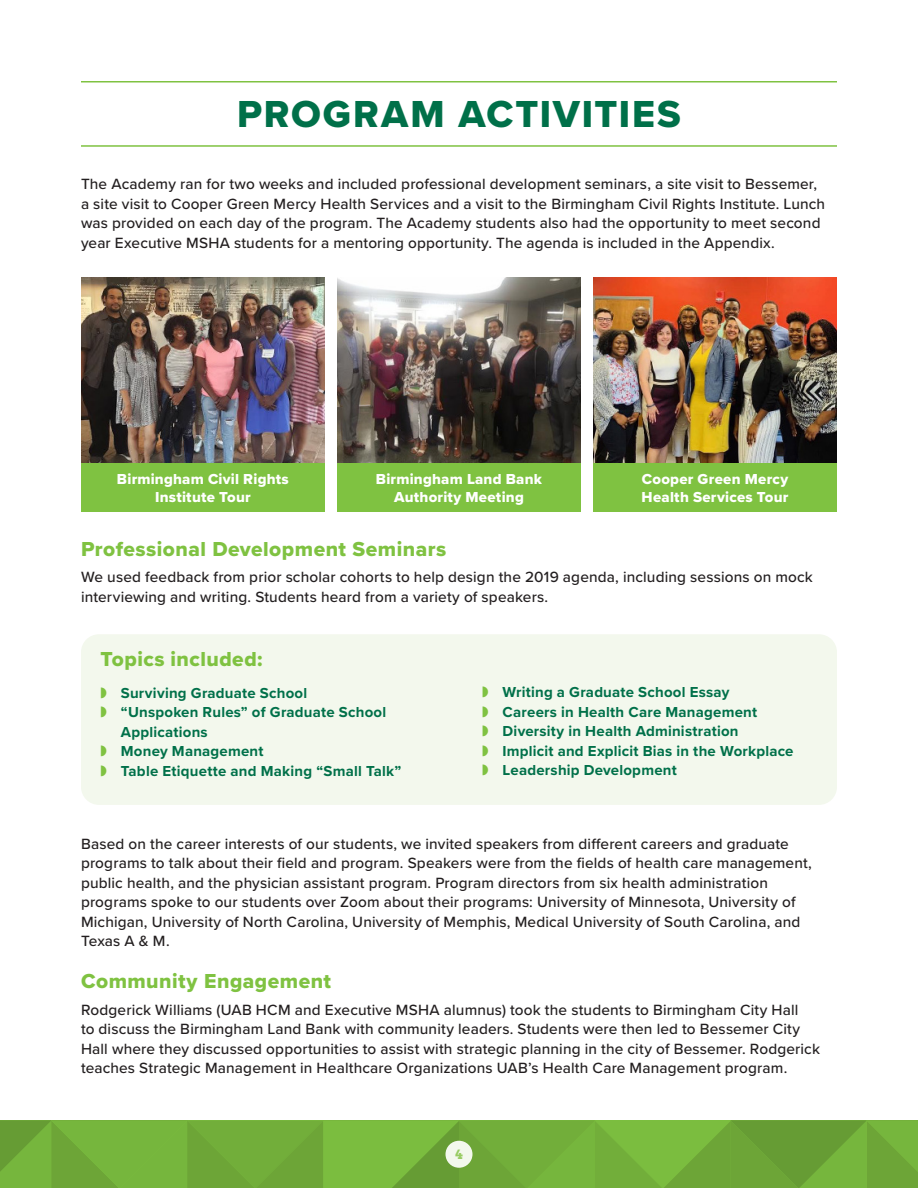
<style>
.page{position:relative;width:918px;height:1188px;background:#fff}
.page>*{position:absolute;margin:0;border:0;box-sizing:border-box;transform-origin:0 0}
._2-BODY-Intro-PNova{font:39px "Proxima Nova Extrabld";letter-spacing:.045em;color:#007049}
._2-BODY-Intro-PNova-2{font:21px "Proxima Nova Extrabld";letter-spacing:.025em;color:#7fc241}
._2-BODY-Intro-PNova-3{font:500 15.3px/19.5px "Proxima Nova";letter-spacing:.01em;color:#231f20}
.Bullets{font:700 15px/19.5px "Proxima Nova";letter-spacing:.015em;color:#007049}
.Photo-Captions_PNova{font:15px/18px "Proxima Nova Extrabld";letter-spacing:.015em;color:#fff;text-align:center}
.t1{font:700 13.5px "Kulturista";color:#98cc63}
.s1{color:#7fc241}
</style>
<div class="page">
<svg style="left:0;top:1120px;width:918px;height:68px;background:#71ae3a"></svg>
<div style="left:446px;top:1141px;width:26px;height:27px;background:#f3f8ed;border-radius:50%"></div>
<hr style="left:81px;top:145px;width:756px;height:2px;background:#7fc241">
<hr style="left:81px;top:81px;width:756px;height:1px;background:#7fc241">
<div style="left:81px;top:634px;width:756px;height:171px;background:#f3f8ed;border-radius:18px"></div>
<img style="left:81px;top:277px;width:244px;height:186px">
<img style="left:337px;top:277px;width:244px;height:186px">
<img style="left:593px;top:277px;width:244px;height:186px">
<div style="left:81px;top:463px;width:244px;height:49px;background:#7fc241"></div>
<div style="left:337px;top:463px;width:244px;height:49px;background:#7fc241"></div>
<div style="left:593px;top:463px;width:244px;height:49px;background:#7fc241"></div>
<p class="_2-BODY-Intro-PNova" style="left:237px;top:85px;width:445px">PROGRAM ACTIVITIES</p>
<p class="_2-BODY-Intro-PNova-3" style="left:81px;top:174px;width:746px">The Academy ran for two weeks and included professional development seminars, a site visit to Bessemer, a site visit to Cooper Green Mercy Health Services and a visit to the Birmingham Civil Rights Institute. Lunch was provided on each day of the program. The Academy students also had the opportunity to meet second year Executive MSHA students for a mentoring opportunity. The agenda is included in the Appendix.</p>
<p class="Photo-Captions_PNova" style="left:117px;top:470px;width:173px">Birmingham Civil Rights<br>Institute Tour</p>
<p class="Photo-Captions_PNova" style="left:376px;top:470px;width:168px">Birmingham Land Bank<br>Authority Meeting</p>
<p class="Photo-Captions_PNova" style="left:642px;top:470px;width:148px;text-align:left">Cooper Green Mercy<br>Health Services Tour</p>
<p class="_2-BODY-Intro-PNova-2" style="left:81px;top:533px;width:367px">Professional Development Seminars</p>
<p class="_2-BODY-Intro-PNova-3" style="left:81px;top:567px;width:733px">We used feedback from prior scholar cohorts to help design the 2019 agenda, including sessions on mock interviewing and writing. Students heard from a variety of speakers.</p>
<p class="_2-BODY-Intro-PNova-2" style="left:101px;top:643px;width:164px">Topics included:</p>
<p class="Bullets" style="left:101px;top:683px;width:208px"><span class="s1">◗</span> Surviving Graduate School</p>
<p class="Bullets" style="left:121px;top:702px;width:267px;text-indent:-20px"><span class="s1">◗</span> “Unspoken Rules” of Graduate School<br>Applications</p>
<p class="Bullets" style="left:101px;top:741px;width:165px"><span class="s1">◗</span> Money Management</p>
<p class="Bullets" style="left:101px;top:761px;width:302px"><span class="s1">◗</span> Table Etiquette and Making “Small Talk”</p>
<p class="Bullets" style="left:482px;top:682px;width:249px"><span class="s1">◗</span> Writing a Graduate School Essay</p>
<p class="Bullets" style="left:482px;top:702px;width:276px"><span class="s1">◗</span> Careers in Health Care Management</p>
<p class="Bullets" style="left:482px;top:721px;width:258px"><span class="s1">◗</span> Diversity in Health Administration</p>
<p class="Bullets" style="left:482px;top:741px;width:313px"><span class="s1">◗</span> Implicit and Explicit Bias in the Workplace</p>
<p class="Bullets" style="left:482px;top:760px;width:196px"><span class="s1">◗</span> Leadership Development</p>
<p class="_2-BODY-Intro-PNova-3" style="left:81px;top:834px;width:732px">Based on the career interests of our students, we invited speakers from different careers and graduate programs to talk about their field and program. Speakers were from the fields of health care management, public health, and the physician assistant program. Program directors from six health administration programs spoke to our students over Zoom about their programs: University of Minnesota, University of Michigan, University of North Carolina, University of Memphis, Medical University of South Carolina, and Texas A &amp; M.</p>
<p class="_2-BODY-Intro-PNova-2" style="left:81px;top:966px;width:252px">Community Engagement</p>
<p class="_2-BODY-Intro-PNova-3" style="left:81px;top:999px;width:741px">Rodgerick Williams (UAB HCM and Executive MSHA alumnus) took the students to Birmingham City Hall<br>to discuss the Birmingham Land Bank with community leaders. Students were then led to Bessemer City Hall where they discussed opportunities to assist with strategic planning in the city of Bessemer. Rodgerick teaches Strategic Management in Healthcare Organizations UAB’s Health Care Management program.</p>
<p class="t1" style="left:455px;top:1147px;width:9px">4</p>
</div>
